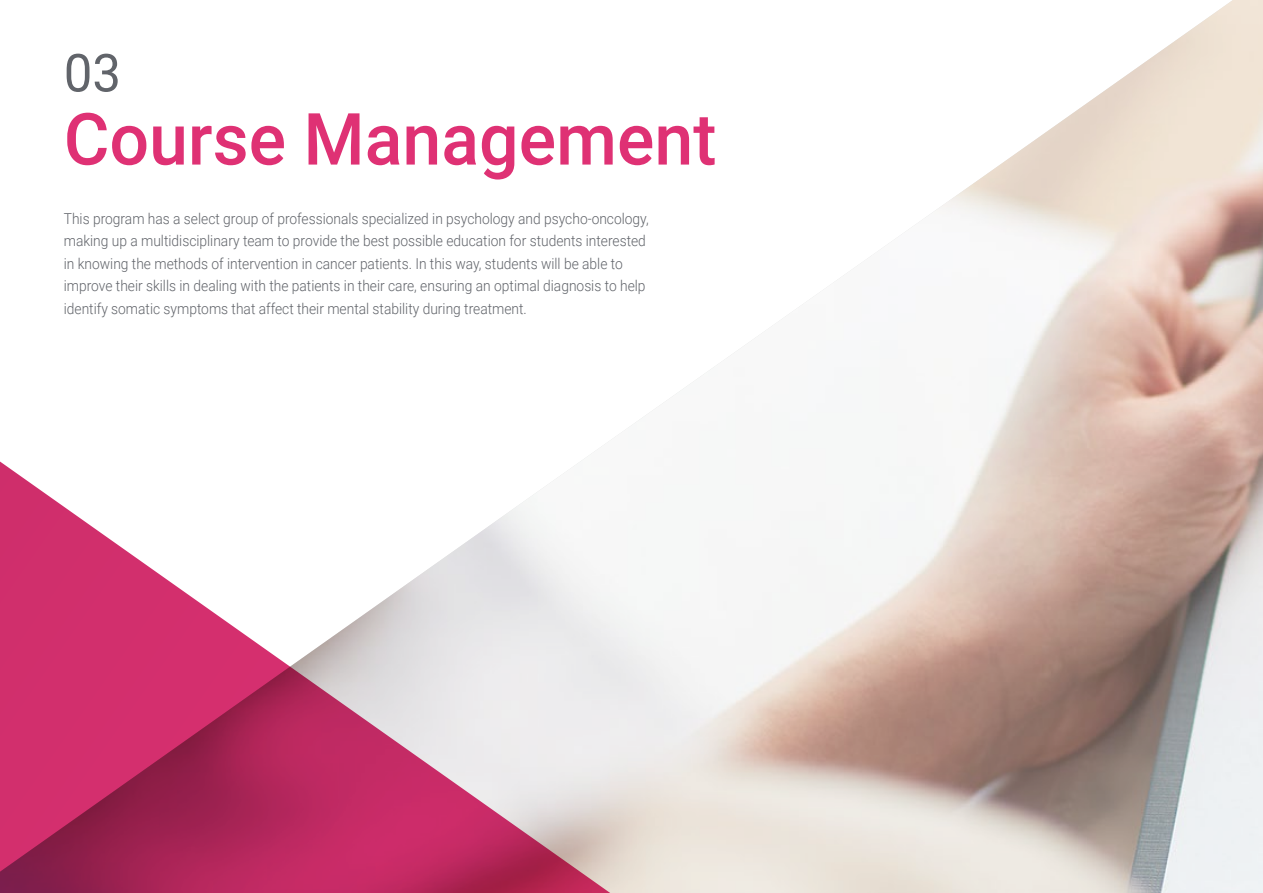
<style>
.page{position:relative;width:1263px;height:893px;background:#fff}
.page>*{position:absolute;margin:0;border:0;box-sizing:border-box;transform-origin:0 0}
.t1{font:500 72px "Roboto";color:#df3174}
.t2{font:52.5px "Roboto";color:#61646a}
.t3{font:300 15px/22.5px "Roboto";color:#61646a;scale:.92 1}
</style>
<div class="page">
<img style="left:604px;top:0;width:659px;height:893px">
<svg style="left:0;top:446px;width:640px;height:447px"></svg>
<h2 class="t2" style="left:64px;top:36px;width:59px">03</h2>
<h1 class="t1" style="left:64px;top:89px;width:654px">Course Management</h1>
<p class="t3" style="left:64px;top:207px;width:637px">This program has a select group of professionals specialized in psychology and psycho-oncology, making up a multidisciplinary team to provide the best possible education for students interested in knowing the methods of intervention in cancer patients. In this way, students will be able to improve their skills in dealing with the patients in their care, ensuring an optimal diagnosis to help identify somatic symptoms that affect their mental stability during treatment.</p>
</div>
